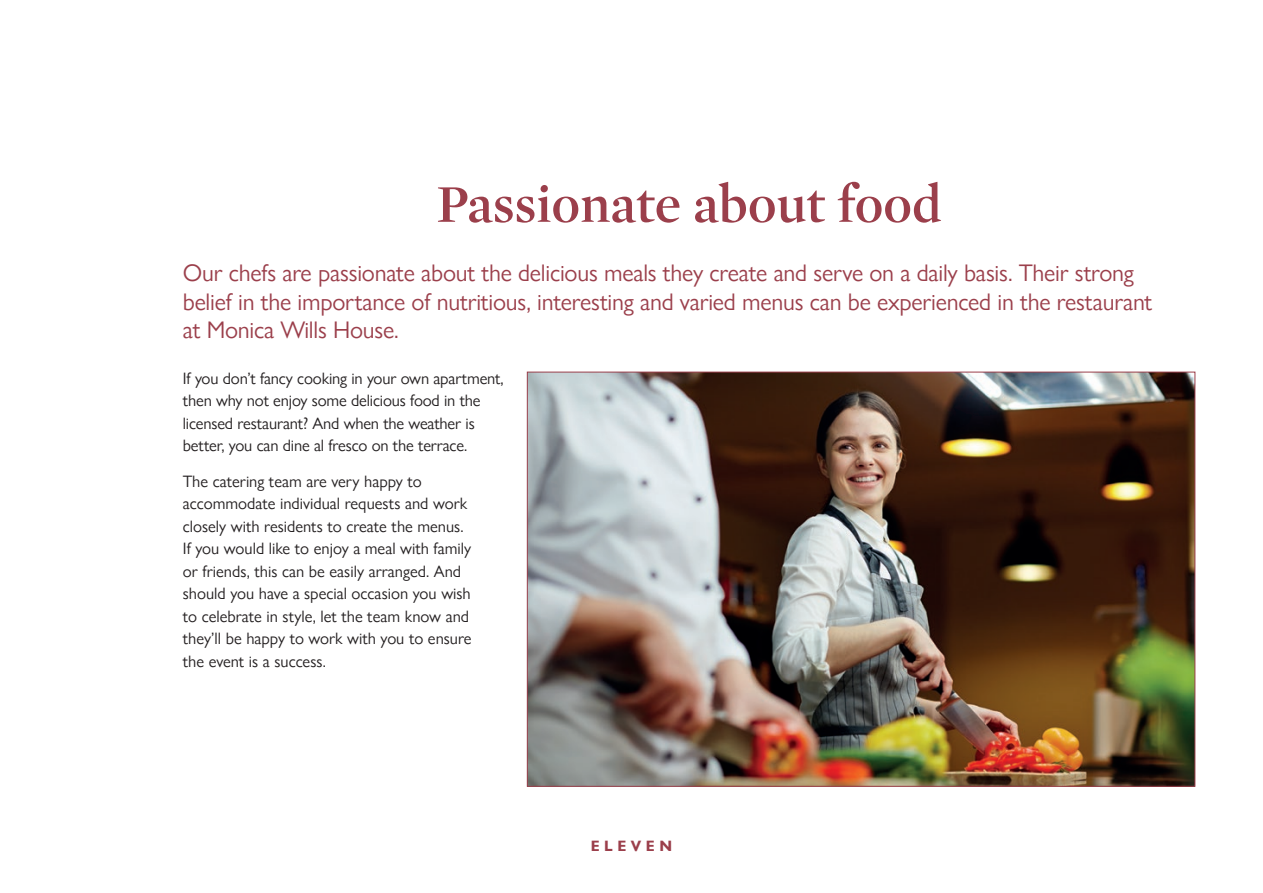
<style>
.page{position:relative;width:1263px;height:893px;background:#fff}
.page>*{position:absolute;margin:0;border:0;box-sizing:border-box;transform-origin:0 0}
.t1{font:600 54px "Mercury Display";color:#9b3f4b}
.t2{font:24px/28.5px "Gill Sans Nova";letter-spacing:-.01em;color:#9b3f4b}
.t3{font:16.5px/22.5px "Gill Sans Nova";color:#231f20}
.t4{font:700 15px "Gill Sans Nova";letter-spacing:.3em;color:#9b3f4b}
</style>
<div class="page">
<img style="left:529px;top:374px;width:664px;height:411px">
<h1 class="t1" style="left:436px;top:165px;width:507px">Passionate about food</h1>
<h2 class="t2" style="left:183px;top:258px;width:971px">Our chefs are passionate about the delicious meals they create and serve on a daily basis. Their strong belief in the importance of nutritious, interesting and varied menus can be experienced in the restaurant at Monica Wills House.</h2>
<p class="t3" style="left:183px;top:367px;width:322px">If you don’t fancy cooking in your own apartment, then why not enjoy some delicious food in the licensed restaurant? And when the weather is better, you can dine al fresco on the terrace.</p>
<p class="t3" style="left:183px;top:469px;width:290px">The catering team are very happy to accommodate individual requests and work closely with residents to create the menus.<br>If you would like to enjoy a meal with family or friends, this can be easily arranged. And should you have a special occasion you wish to celebrate in style, let the team know and they’ll be happy to work with you to ensure the event is a success.</p>
<p class="t4" style="left:591px;top:836px;width:83px">ELEVEN</p>
</div>
